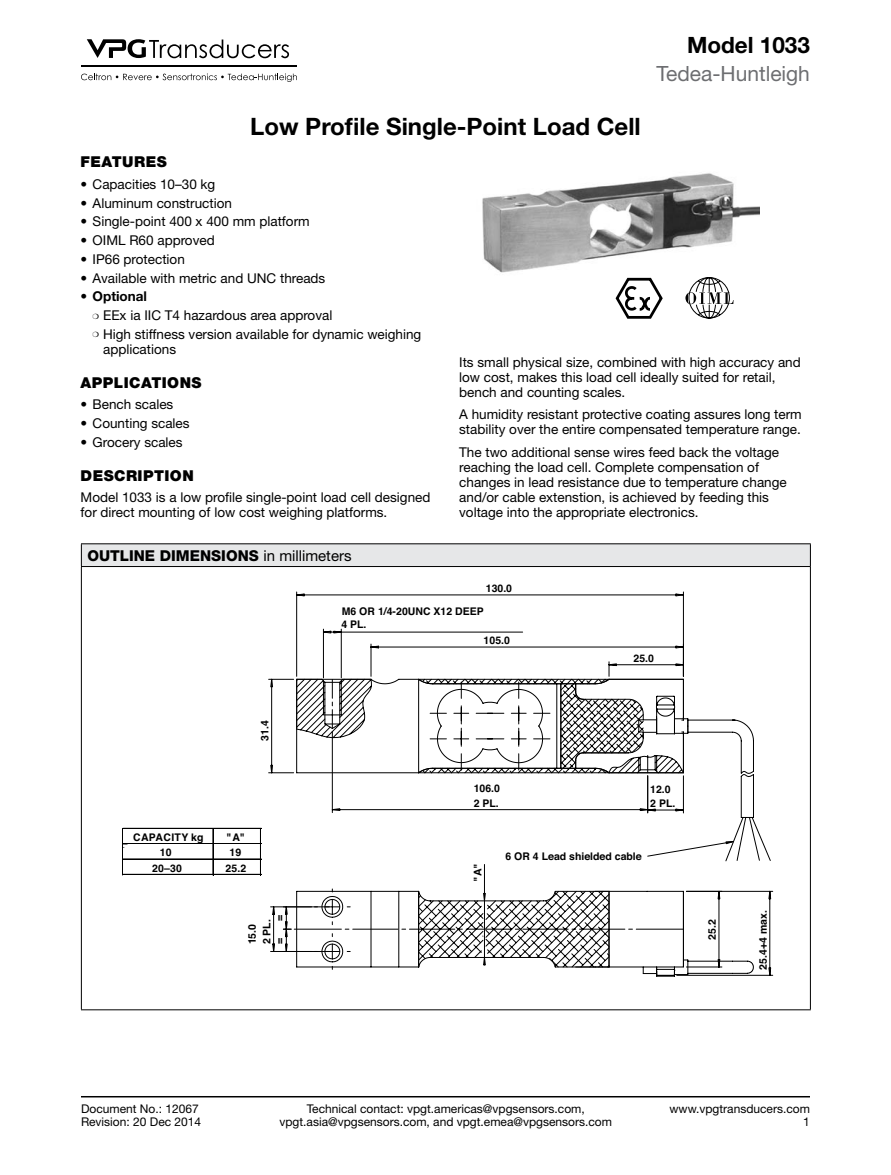
<style>
.page{position:relative;width:891px;height:1175px;background:#fff}
.page>*{position:absolute;margin:0;border:0;box-sizing:border-box;transform-origin:0 0}
.Datasheet_Title{font:700 24px "Helvetica Neue LT Std";color:#000}
.Part_Model_Number_Ri{font:700 22.5px "Helvetica Neue LT Std";color:#000}
.t1{font:21px "Helvetica Neue LT Std";color:#6d6e71}
.Body_Heading{font:900 15px "Helvetica Neue LT Std";letter-spacing:.03em;color:#000}
.Table_Heading{font:800 15px "Helvetica Neue LT Std";color:#000}
.Body_Text{font:13.5px/15px "Helvetica Neue LT Std";color:#000}
.t2{font:700 13.5px "Helvetica Neue LT Std";color:#000}
.Footer_Right{font:12px/13.5px "Helvetica Neue LT Std";color:#000;text-align:center}
.Rev-Date-Left{font:12px "Helvetica Neue LT Std";color:#000}
.Document_Number_Left{font:12px "Helvetica Neue LT Std";color:#000}
.t3{font:700 10.5px/13px "Helvetica";color:#000}
.s1{font-weight:400}
</style>
<div class="page">
<hr style="left:81px;top:1096px;width:729px;height:1px;background:#000">
<svg style="left:87px;top:39px;width:202px;height:19px"></svg>
<svg style="left:81px;top:73px;width:216px;height:9px"></svg>
<hr style="left:81px;top:65px;width:216px;height:1px;background:#000">
<div style="left:81px;top:544px;width:729px;height:22px;background:#e6e7e8"></div>
<hr style="left:810px;top:567px;width:1px;height:442px;background:#000">
<svg style="left:810px;top:544px;width:1px;height:22px"></svg>
<hr style="left:81px;top:567px;width:1px;height:442px;background:#000">
<hr style="left:81px;top:543px;width:730px;height:1px;background:#000">
<svg style="left:81px;top:544px;width:1px;height:22px"></svg>
<hr style="left:81px;top:566px;width:730px;height:1px;background:#000">
<hr style="left:81px;top:1009px;width:730px;height:1px;background:#000">
<svg style="left:296px;top:719px;width:475px;height:143px"></svg>
<svg style="left:268px;top:591px;width:416px;height:182px"></svg>
<svg style="left:270px;top:678px;width:3px;height:95px"></svg>
<svg style="left:323px;top:594px;width:411px;height:263px"></svg>
<svg style="left:429px;top:681px;width:305px;height:163px"></svg>
<svg style="left:270px;top:864px;width:503px;height:112px"></svg>
<hr style="left:123px;top:828px;width:138px;height:1px;background:#000">
<hr style="left:123px;top:843px;width:138px;height:1px;background:#000">
<hr style="left:123px;top:858px;width:138px;height:1px;background:#000">
<hr style="left:123px;top:859px;width:138px;height:1px;background:#000">
<hr style="left:122px;top:828px;width:1px;height:47px;background:#000">
<hr style="left:213px;top:829px;width:1px;height:46px;background:#000">
<hr style="left:123px;top:874px;width:138px;height:1px;background:#000">
<hr style="left:260px;top:829px;width:1px;height:46px;background:#000">
<img style="left:482px;top:173px;width:277px;height:100px">
<svg style="left:685px;top:277px;width:49px;height:41px"></svg>
<svg style="left:616px;top:278px;width:47px;height:41px"></svg>
<p class="Part_Model_Number_Ri" style="left:687px;top:31px;width:124px">Model 1033</p>
<p class="Datasheet_Title" style="left:250px;top:112px;width:392px">Low Profile Single-Point Load Cell</p>
<h3 class="t1" style="left:656px;top:61px;width:155px">Tedea-Huntleigh</h3>
<p class="Body_Heading" style="left:81px;top:153px;width:88px">FEATURES</p>
<p class="Body_Text" style="left:81px;top:176px;width:136px">• Capacities 10–30 kg</p>
<p class="Body_Text" style="left:81px;top:195px;width:153px">• Aluminum construction</p>
<p class="Body_Text" style="left:81px;top:214px;width:231px">• Single-point 400 x 400 mm platform</p>
<p class="Body_Text" style="left:81px;top:233px;width:136px">• OIML R60 approved</p>
<p class="Body_Text" style="left:81px;top:251px;width:106px">• IP66 protection</p>
<p class="Body_Text" style="left:81px;top:270px;width:246px">• Available with metric and UNC threads</p>
<p class="t2" style="left:81px;top:288px;width:68px"><span class="s1">•</span> Optional</p>
<p class="Body_Text" style="left:93px;top:308px;width:241px">❍ EEx ia IIC T4 hazardous area approval</p>
<p class="Body_Text" style="left:103px;top:326px;width:320px;text-indent:-10px">❍ High stiffness version available for dynamic weighing applications</p>
<p class="Body_Heading" style="left:81px;top:373px;width:122px">APPLICATIONS</p>
<p class="Body_Text" style="left:81px;top:397px;width:94px">• Bench scales</p>
<p class="Body_Text" style="left:81px;top:416px;width:111px">• Counting scales</p>
<p class="Body_Text" style="left:81px;top:434px;width:103px">• Grocery scales</p>
<p class="Body_Heading" style="left:81px;top:466px;width:115px">DESCRIPTION</p>
<p class="Body_Text" style="left:81px;top:490px;width:351px">Model 1033 is a low profile single-point load cell designed for direct mounting of low cost weighing platforms.</p>
<p class="Table_Heading" style="left:87px;top:546px;width:266px">OUTLINE DIMENSIONS <span class="s1">in millimeters</span></p>
<p class="Body_Text" style="left:459px;top:354px;width:343px">Its small physical size, combined with high accuracy and low cost, makes this load cell ideally suited for retail, bench and counting scales.</p>
<p class="Body_Text" style="left:459px;top:407px;width:344px">A humidity resistant protective coating assures long term stability over the entire compensated temperature range.</p>
<p class="Body_Text" style="left:459px;top:444px;width:329px">The two additional sense wires feed back the voltage reaching the load cell. Complete compensation of changes in lead resistance due to temperature change and/or cable extenstion, is achieved by feeding this voltage into the appropriate electronics.</p>
<p class="t3" style="left:486px;top:582px;width:28px">130.0</p>
<p class="t3" style="left:341px;top:604px;width:144px">M6 OR 1/4-20UNC X12 DEEP<br>4 PL.</p>
<p class="t3" style="left:259px;top:741px;width:22px;rotate:-90deg">31.4</p>
<p class="t3" style="left:133px;top:830px;width:72px">CAPACITY kg</p>
<p class="t3" style="left:227px;top:830px;width:20px">"A"</p>
<p class="t3" style="left:160px;top:846px;width:13px">10</p>
<p class="t3" style="left:229px;top:846px;width:13px">19</p>
<p class="t3" style="left:152px;top:861px;width:32px">20–30</p>
<p class="t3" style="left:225px;top:861px;width:23px">25.2</p>
<p class="t3" style="left:261px;top:944px;width:27px;rotate:-90deg">2 PL.</p>
<p class="t3" style="left:246px;top:944px;width:22px;rotate:-90deg">15.0</p>
<p class="t3" style="left:273px;top:921px;width:8px;rotate:-90deg">=</p>
<p class="t3" style="left:273px;top:944px;width:8px;rotate:-90deg">=</p>
<p class="t3" style="left:484px;top:634px;width:28px">105.0</p>
<p class="t3" style="left:634px;top:652px;width:22px">25.0</p>
<p class="t3" style="left:474px;top:782px;width:28px">106.0</p>
<p class="t3" style="left:474px;top:796px;width:27px">2 PL.</p>
<p class="t3" style="left:650px;top:782px;width:22px">12.0</p>
<p class="t3" style="left:650px;top:797px;width:27px">2 PL.</p>
<p class="t3" style="left:471px;top:881px;width:19px;rotate:-90deg">"A"</p>
<p class="t3" style="left:506px;top:849px;width:138px">6 OR 4 Lead shielded cable</p>
<p class="t3" style="left:706px;top:940px;width:22px;rotate:-90deg">25.2</p>
<p class="t3" style="left:757px;top:969px;width:61px;rotate:-90deg">25.4+4 max.</p>
<p class="Document_Number_Left" style="left:81px;top:1101px;width:119px">Document No.: 12067</p>
<p class="Rev-Date-Left" style="left:81px;top:1114px;width:122px">Revision: 20 Dec 2014</p>
<p class="Footer_Right" style="left:279px;top:1101px;width:334px">Technical contact: vpgt.americas@vpgsensors.com, vpgt.asia@vpgsensors.com, and vpgt.emea@vpgsensors.com</p>
<p class="Footer_Right" style="left:670px;top:1101px;width:142px">www.vpgtransducers.com</p>
<p class="Footer_Right" style="left:803px;top:1115px;width:8px">1</p>
</div>
